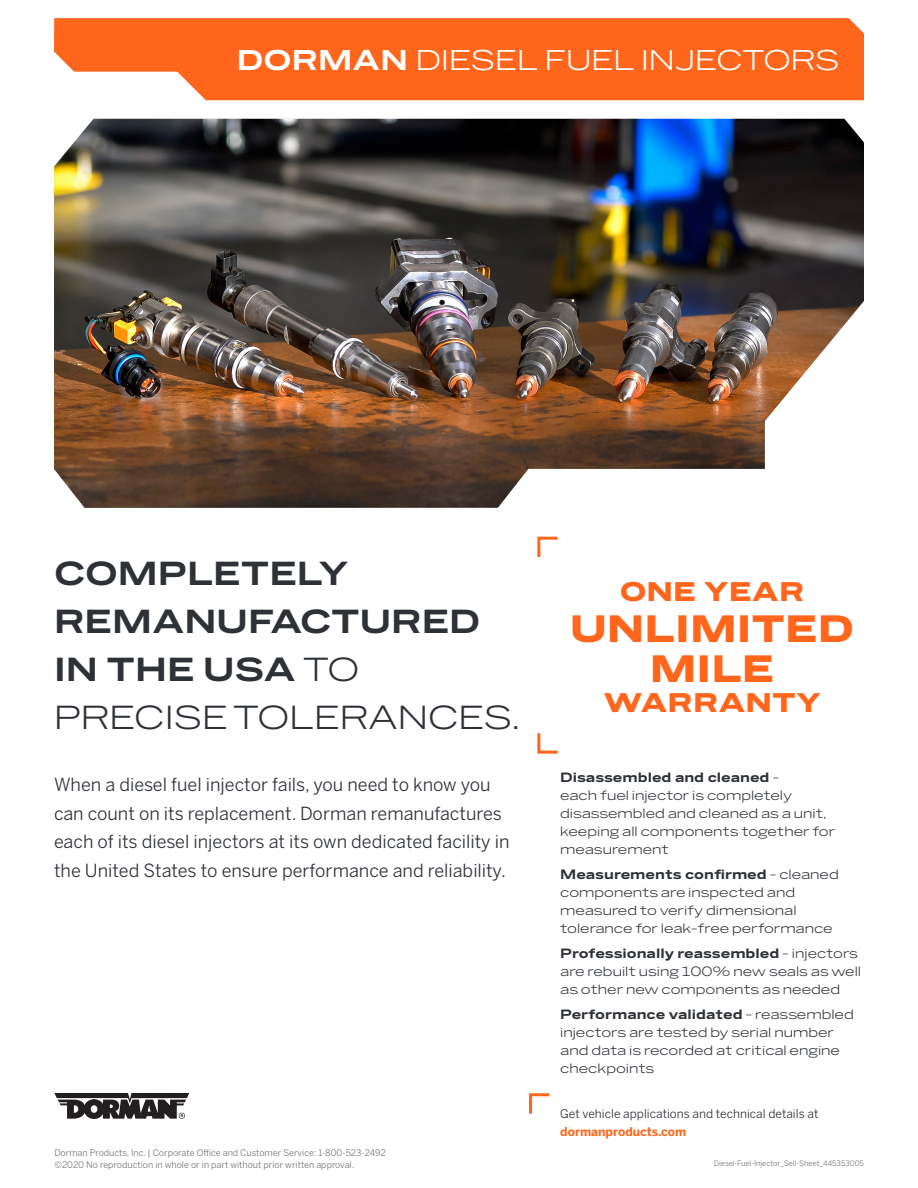
<style>
.page{position:relative;width:918px;height:1188px;background:#fff}
.page>*{position:absolute;margin:0;border:0;box-sizing:border-box;transform-origin:0 0}
.Value_Callout_Main{font:900 36px/40.5px "Benton Sans Wide";color:#ff661c;text-align:center}
.Subheadline{font:700 31.5px/48px "Benton Sans Wide";color:#2e3237}
.Headline{font:27px "Benton Sans Wide";letter-spacing:.005em;color:#fff}
.Value_Callout_Main-2{font:900 25.5px "Benton Sans Wide";color:#ff661c}
.Main_Copy{font:18px/28.5px "Benton Sans";color:#2e3237}
.Value_Bullets{font:12.75px/18px "Benton Sans Wide";color:#2e3237}
.t1{font:12px "Benton Sans";color:#2e3237}
.t2{font:700 12px "Benton Sans";color:#ff661c}
.t3{font:9px/12px "Benton Sans";color:#727376}
.t4{font:7.5px "Benton Sans";color:#727376}
.s1{font-weight:700}
.s2{font-weight:400}
</style>
<div class="page">
<svg style="left:54px;top:18px;width:810px;height:82px;background:#ff702a"></svg>
<svg style="left:54px;top:1093px;width:135px;height:26px"></svg>
<svg style="left:529px;top:1093px;width:21px;height:21px"></svg>
<svg style="left:537px;top:536px;width:21px;height:21px"></svg>
<svg style="left:537px;top:733px;width:21px;height:21px"></svg>
<img style="left:54px;top:119px;width:810px;height:389px">
<p class="Headline" style="left:237px;top:43px;width:604px"><span class="s1">DORMAN</span> DIESEL FUEL INJECTORS</p>
<p class="Subheadline" style="left:54px;top:550px;width:468px">COMPLETELY<br>REMANUFACTURED<br>IN THE USA <span class="s2">TO<br>PRECISE TOLERANCES.</span></p>
<p class="Main_Copy" style="left:54px;top:771px;width:457px">When a diesel fuel injector fails, you need to know you can count on its replacement. Dorman remanufactures each of its diesel injectors at its own dedicated facility in the United States to ensure performance and reliability.</p>
<p class="Value_Callout_Main-2" style="left:620px;top:575px;width:186px">ONE YEAR</p>
<p class="Value_Callout_Main" style="left:570px;top:610px;width:285px">UNLIMITED<br>MILE</p>
<p class="Value_Callout_Main-2" style="left:603px;top:686px;width:220px">WARRANTY</p>
<p class="Value_Bullets" style="left:560px;top:769px;width:276px"><span class="s1">Disassembled and cleaned</span> -<br>each fuel injector is completely disassembled and cleaned as a unit, keeping all components together for measurement</p>
<p class="Value_Bullets" style="left:560px;top:865px;width:280px"><span class="s1">Measurements confirmed</span> - cleaned components are inspected and measured to verify dimensional tolerance for leak-free performance</p>
<p class="Value_Bullets" style="left:560px;top:944px;width:302px"><span class="s1">Professionally reassembled</span> - injectors are rebuilt using 100% new seals as well as other new components as needed</p>
<p class="Value_Bullets" style="left:560px;top:1005px;width:295px"><span class="s1">Performance validated</span> - reassembled injectors are tested by serial number and data is recorded at critical engine checkpoints</p>
<p class="t1" style="left:560px;top:1107px;width:260px">Get vehicle applications and technical details at</p>
<p class="t2" style="left:560px;top:1125px;width:128px">dormanproducts.com</p>
<p class="t3" style="left:54px;top:1147px;width:333px">Dorman Products, Inc. | Corporate Office and Customer Service: 1-800-523-2492 ©2020 No reproduction in whole or in part without prior written approval.</p>
<p class="t4" style="left:714px;top:1159px;width:152px">Diesel-Fuel-Injector_Sell-Sheet_445353005</p>
</div>
